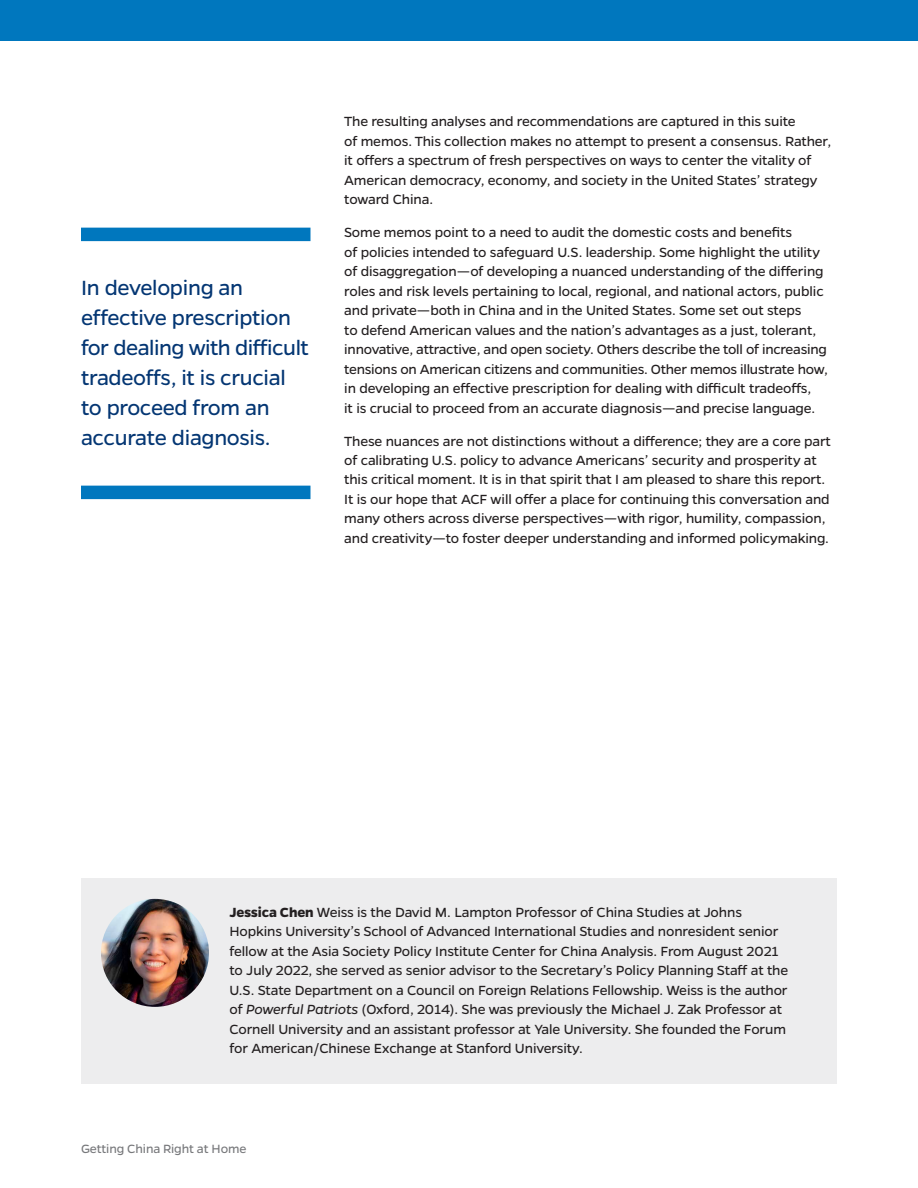
<style>
.page{position:relative;width:918px;height:1188px;background:#fff}
.page>*{position:absolute;margin:0;border:0;box-sizing:border-box;transform-origin:0 0}
.t1{font:23.25px/30px "Gentona";letter-spacing:-.015em;color:#043673}
.t2{font:15px/19.5px "Gentona";letter-spacing:-.01em;color:#231f20}
.t3{font:13.5px "Gentona";letter-spacing:-.01em;color:#77787b}
.s1{font-weight:700}
.s2{font-style:italic}
</style>
<div class="page">
<div style="left:0;top:0;width:918px;height:40px;background:#0077be"></div>
<div style="left:81px;top:878px;width:756px;height:205px;background:#ededee"></div>
<img style="left:101px;top:899px;width:108px;height:108px;border-radius:54px">
<div style="left:81px;top:228px;width:229px;height:13px;background:#0077be"></div>
<div style="left:81px;top:486px;width:229px;height:13px;background:#0077be"></div>
<h1 class="t1" style="left:81px;top:273px;width:229px">In developing an effective prescription for dealing with difficult tradeoffs, it is crucial to proceed from an accurate diagnosis.</h1>
<p class="t2" style="left:344px;top:111px;width:489px">The resulting analyses and recommendations are captured in this suite<br>of memos. This collection makes no attempt to present a consensus. Rather, it offers a spectrum of fresh perspectives on ways to center the vitality of American democracy, economy, and society in the United States’ strategy toward China.</p>
<p class="t2" style="left:344px;top:222px;width:485px">Some memos point to a need to audit the domestic costs and benefits<br>of policies intended to safeguard U.S. leadership. Some highlight the utility of disaggregation—of developing a nuanced understanding of the differing roles and risk levels pertaining to local, regional, and national actors, public and private—both in China and in the United States. Some set out steps<br>to defend American values and the nation’s advantages as a just, tolerant, innovative, attractive, and open society. Others describe the toll of increasing tensions on American citizens and communities. Other memos illustrate how, in developing an effective prescription for dealing with difficult tradeoffs,<br>it is crucial to proceed from an accurate diagnosis—and precise language.</p>
<p class="t2" style="left:344px;top:431px;width:488px">These nuances are not distinctions without a difference; they are a core part of calibrating U.S. policy to advance Americans’ security and prosperity at this critical moment. It is in that spirit that I am pleased to share this report.<br>It is our hope that ACF will offer a place for continuing this conversation and many others across diverse perspectives—with rigor, humility, compassion, and creativity—to foster deeper understanding and informed policymaking.</p>
<p class="t2" style="left:230px;top:902px;width:560px"><span class="s1">Jessica Chen</span> Weiss is the David M. Lampton Professor of China Studies at Johns Hopkins University’s School of Advanced International Studies and nonresident senior fellow at the Asia Society Policy Institute Center for China Analysis. From August 2021 to July 2022, she served as senior advisor to the Secretary’s Policy Planning Staff at the U.S. State Department on a Council on Foreign Relations Fellowship. Weiss is the author of <span class="s2">Powerful Patriots</span> (Oxford, 2014). She was previously the Michael J. Zak Professor at Cornell University and an assistant professor at Yale University. She founded the Forum for American/Chinese Exchange at Stanford University.</p>
<p class="t3" style="left:81px;top:1141px;width:167px">Getting China Right at Home</p>
</div>
